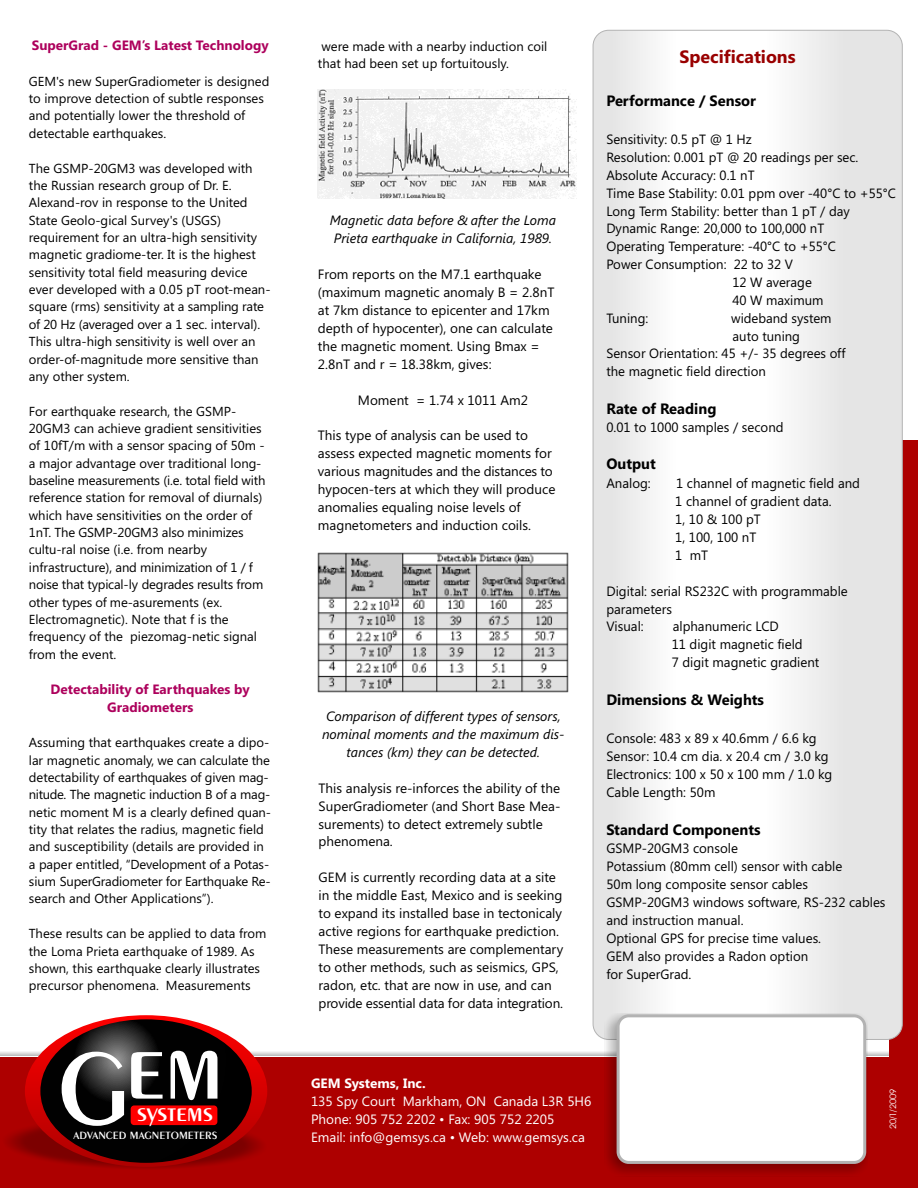
<style>
.page{position:relative;width:918px;height:1188px;background:#fff}
.page>*{position:absolute;margin:0;border:0;box-sizing:border-box;transform-origin:0 0}
.t1{font:600 108.6px "Exotic 350 BT";color:#fff}
.t2{font:600 29.4px "Exotic 350 BT";letter-spacing:-.03em;color:#fff}
.t3{font:700 17.85px "Segoe UI";color:#900}
.t4{font:700 15px "Segoe UI";color:#000}
.t5{font:13.5px/18px "Segoe UI";color:#000}
.t6{font:italic 13.5px/18px "Segoe UI";color:#000}
.t7{font:13.5px/18px "Segoe UI";color:#fff}
.t8{font:700 13.5px/18px "Segoe UI";color:#ad005c;text-align:center}
.t9{font:700 13.5px "Segoe UI";color:#fff}
.t10{font:13.35px "Segoe UI";color:#000}
.t11{font:13.05px/17.4px "Segoe UI";color:#000}
.t12{font:600 11.1px "Exotic 350 BT";color:#fff}
.t13{font:9px "Avant Garde IT Cby BT";letter-spacing:-.005em;color:#fff}
</style>
<div class="page">
<svg style="left:0;top:1050px;width:890px;height:6px"></svg>
<div style="left:890px;top:440px;width:28px;height:748px;background:#ad0000"></div>
<svg style="left:593px;top:30px;width:309px;height:1009px"></svg>
<div style="left:0;top:1057px;width:918px;height:131px;background:#ad0000"></div>
<svg style="left:7px;top:1123px;width:255px;height:45px"></svg>
<svg style="left:25px;top:1015px;width:242px;height:152px"></svg>
<svg style="left:40px;top:1019px;width:212px;height:144px;background:#100e0e"></svg>
<div style="left:131px;top:1105px;width:86px;height:20px;background:#f00;border-radius:3px"></div>
<div style="left:605px;top:1013px;width:263px;height:163px;background:#000;opacity:.31"></div>
<div style="left:617px;top:1014px;width:249px;height:150px;background:#fff;border:3px solid #b3b3b3;border-radius:11px"></div>
<img style="left:317px;top:89px;width:259px;height:109px">
<img style="left:318px;top:552px;width:251px;height:141px">
<p class="t8" style="left:32px;top:38px;width:238px">SuperGrad - GEM’s Latest Technology</p>
<p class="t11" style="left:29px;top:74px;width:242px">GEM's new SuperGradiometer is designed to improve detection of subtle responses and potentially lower the threshold of detectable earthquakes.</p>
<p class="t11" style="left:29px;top:160px;width:243px">The GSMP-20GM3 was developed with the Russian research group of Dr. E.<br>Alexand-rov in response to the United State Geolo-gical Survey's (USGS) requirement for an ultra-high sensitivity magnetic gradiome-ter. It is the highest sensitivity total field measuring device ever developed with a 0.05 pT root-mean&shy;square (rms) sensitivity at a sampling rate of 20 Hz (averaged over a 1 sec. interval).<br>This ultra-high sensitivity is well over an order-of-magnitude more sensitive than any other system.</p>
<p class="t11" style="left:29px;top:404px;width:238px">For earthquake research, the GSMP-20GM3 can achieve gradient sensitivities of 10fT/m with a sensor spacing of 50m - a major advantage over traditional long&shy;baseline measurements (i.e. total field with reference station for removal of diurnals) which have sensitivities on the order of 1nT. The GSMP-20GM3 also minimizes cultu-ral noise (i.e. from nearby infrastructure), and minimization of 1 / f noise that typical-ly degrades results from other types of me-asurements (ex.<br>Electromagnetic). Note that f is the frequency of the piezomag-netic signal from the event.</p>
<p class="t8" style="left:51px;top:681px;width:201px">Detectability of Earthquakes by<br>Gradiometers</p>
<p class="t11" style="left:29px;top:735px;width:244px">Assuming that earthquakes create a dipo&shy;lar magnetic anomaly, we can calculate the detectability of earthquakes of given mag&shy;nitude. The magnetic induction B of a mag&shy;netic moment M is a clearly defined quan&shy;tity that relates the radius, magnetic field and susceptibility (details are provided in a paper entitled, “Development of a Potas&shy;sium SuperGradiometer for Earthquake Re&shy;search and Other Applications”).</p>
<p class="t11" style="left:29px;top:926px;width:239px">These results can be applied to data from the Loma Prieta earthquake of 1989. As shown, this earthquake clearly illustrates precursor phenomena. Measurements</p>
<h1 class="t1" style="left:124px;top:1016px;width:103px">em</h1>
<h2 class="t2" style="left:136px;top:1099px;width:78px">systems</h2>
<p class="t12" style="left:74px;top:1130px;width:145px">ADVANCED MAGNETOMETERS</p>
<h1 class="t1" style="left:58px;top:1042px;width:73px">G</h1>
<p class="t11" style="left:318px;top:38px;width:231px">were made with a nearby induction coil that had been set up fortuitously.</p>
<h3 class="t3" style="left:679px;top:50px;width:118px">Specifications</h3>
<p class="t6" style="left:330px;top:212px;width:228px">Magnetic data before &amp; after the Loma<br>Prieta earthquake in California, 1989.</p>
<p class="t5" style="left:318px;top:266px;width:238px">From reports on the M7.1 earthquake (maximum magnetic anomaly B = 2.8nT at 7km distance to epicenter and 17km depth of hypocenter), one can calculate the magnetic moment. Using Bmax = 2.8nT and r = 18.38km, gives:</p>
<p class="t5" style="left:358px;top:392px;width:172px">Moment = 1.74 x 1011 Am2</p>
<p class="t5" style="left:318px;top:428px;width:239px">This type of analysis can be used to assess expected magnetic moments for various magnitudes and the distances to hypocen-ters at which they will produce anomalies equaling noise levels of magnetometers and induction coils.</p>
<p class="t6" style="left:322px;top:708px;width:244px;text-align:center">Comparison of different types of sensors, nominal moments and the maximum dis&shy;tances (km) they can be detected.</p>
<p class="t5" style="left:319px;top:780px;width:243px">This analysis re-inforces the ability of the SuperGradiometer (and Short Base Mea&shy;surements) to detect extremely subtle phenomena.</p>
<p class="t5" style="left:319px;top:870px;width:246px">GEM is currently recording data at a site in the middle East, Mexico and is seeking to expand its installed base in tectonicaly active regions for earthquake prediction.<br>These measurements are complementary to other methods, such as seismics, GPS, radon, etc. that are now in use, and can provide essential data for data integration.</p>
<p class="t4" style="left:606px;top:95px;width:151px">Performance / Sensor</p>
<p class="t10" style="left:606px;top:135px;width:147px">Sensitivity: 0.5 pT @ 1 Hz</p>
<p class="t10" style="left:606px;top:152px;width:253px">Resolution: 0.001 pT @ 20 readings per sec.</p>
<p class="t10" style="left:606px;top:170px;width:150px">Absolute Accuracy: 0.1 nT</p>
<p class="t10" style="left:606px;top:188px;width:291px">Time Base Stability: 0.01 ppm over -40°C to +55°C</p>
<p class="t10" style="left:606px;top:206px;width:245px">Long Term Stability: better than 1 pT / day</p>
<p class="t10" style="left:606px;top:224px;width:219px">Dynamic Range: 20,000 to 100,000 nT</p>
<p class="t10" style="left:606px;top:242px;width:231px">Operating Temperature: -40°C to +55°C</p>
<p class="t10" style="left:606px;top:259px;width:188px">Power Consumption: 22 to 32 V</p>
<p class="t10" style="left:733px;top:277px;width:81px">12 W average</p>
<p class="t10" style="left:733px;top:295px;width:92px">40 W maximum</p>
<p class="t10" style="left:606px;top:313px;width:43px">Tuning:</p>
<p class="t10" style="left:731px;top:313px;width:102px">wideband system</p>
<p class="t10" style="left:733px;top:331px;width:69px">auto tuning</p>
<p class="t10" style="left:606px;top:349px;width:241px">Sensor Orientation: 45 +/- 35 degrees off</p>
<p class="t10" style="left:606px;top:366px;width:161px">the magnetic field direction</p>
<p class="t4" style="left:606px;top:403px;width:112px">Rate of Reading</p>
<p class="t5" style="left:606px;top:419px;width:179px">0.01 to 1000 samples / second</p>
<p class="t4" style="left:606px;top:459px;width:51px">Output</p>
<p class="t5" style="left:606px;top:475px;width:46px">Analog:</p>
<p class="t5" style="left:675px;top:475px;width:186px">1 channel of magnetic field and<br>1 channel of gradient data.<br>1, 10 &amp; 100 pT<br>1, 100, 100 nT<br>1 mT</p>
<p class="t5" style="left:606px;top:583px;width:243px">Digital: serial RS232C with programmable parameters<br>Visual:</p>
<p class="t5" style="left:672px;top:619px;width:149px">alphanumeric LCD<br>11 digit magnetic field<br>7 digit magnetic gradient</p>
<p class="t4" style="left:606px;top:694px;width:159px">Dimensions &amp; Weights</p>
<p class="t5" style="left:606px;top:731px;width:227px">Console: 483 x 89 x 40.6mm / 6.6 kg<br>Sensor: 10.4 cm dia. x 20.4 cm / 3.0 kg<br>Electronics: 100 x 50 x 100 mm / 1.0 kg<br>Cable Length: 50m</p>
<p class="t4" style="left:606px;top:824px;width:156px">Standard Components</p>
<p class="t5" style="left:606px;top:840px;width:281px">GSMP-20GM3 console<br>Potassium (80mm cell) sensor with cable<br>50m long composite sensor cables<br>GSMP-20GM3 windows software, RS-232 cables and instruction manual.<br>Optional GPS for precise time values.<br>GEM also provides a Radon option<br>for SuperGrad.</p>
<p class="t9" style="left:311px;top:1078px;width:116px">GEM Systems, Inc.</p>
<p class="t7" style="left:311px;top:1093px;width:282px">135 Spy Court Markham, ON Canada L3R 5H6<br>Phone: 905 752 2202 • Fax: 905 752 2205</p>
<p class="t7" style="left:311px;top:1129px;width:276px">Email: info@gemsys.ca • Web: www.gemsys.ca</p>
<p class="t13" style="left:889px;top:1129px;width:42px;rotate:-90deg">20/1/2009</p>
</div>
